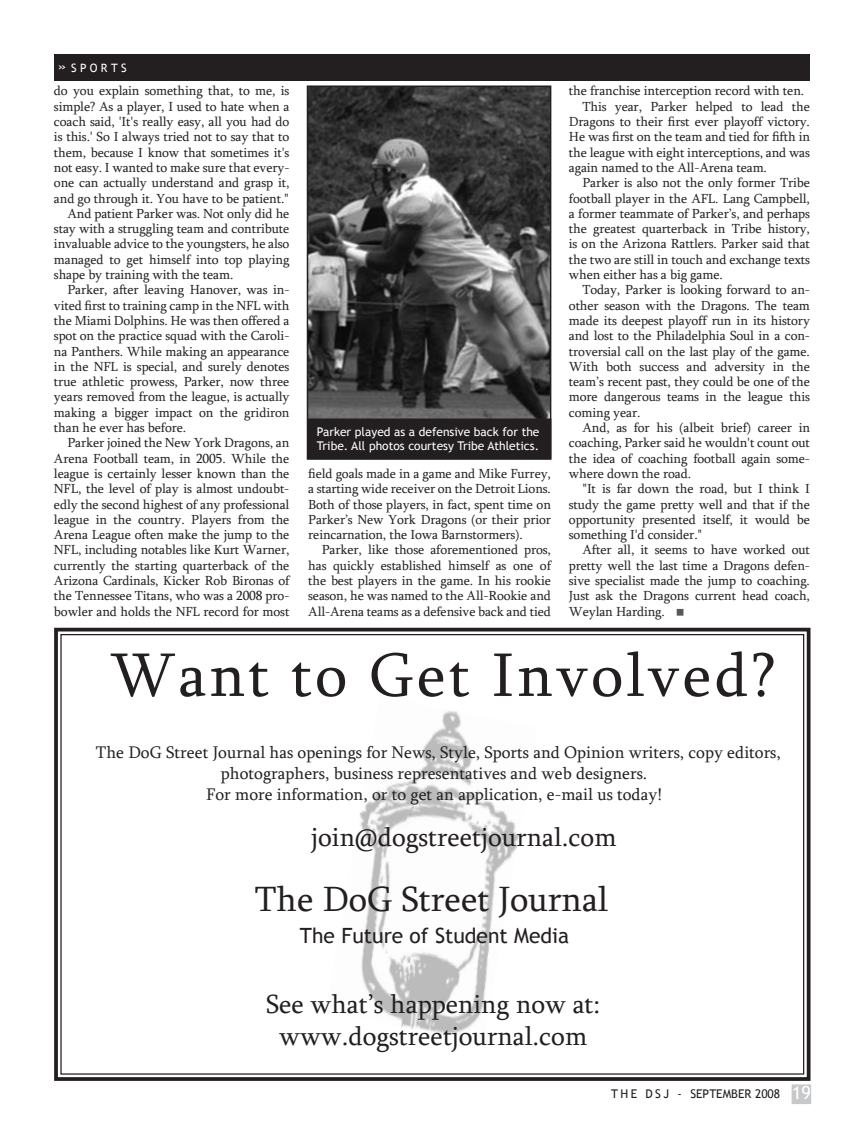
<style>
.page{position:relative;width:864px;height:1134px;background:#fff}
.page>*{position:absolute;margin:0;border:0;box-sizing:border-box;transform-origin:0 0}
.t1{font:63px "Sylfaen";letter-spacing:.05em;color:#231f20}
.t2{font:36px "Sylfaen";color:#231f20}
.t3{font:27px/32.4px "Sylfaen";color:#231f20;text-align:center}
.t4{font:21px "Trebuchet MS";color:#231f20}
.t5{font:17.25px/20.7px "Sylfaen";color:#231f20;text-align:center}
.t6{font:13.5px/15.3px "Sylfaen";letter-spacing:-.01em;color:#231f20;text-align:justify}
.t7{font:12px/14.4px "Trebuchet MS";color:#fff}
.t8{font:12px "Trebuchet MS";color:#231f20}
.t9{font:11.55px "Trebuchet MS";letter-spacing:.285em;color:#fff}
.s1{font-size:16.5px}
.s2{font-size:18px;color:#fff}
</style>
<div class="page">
<div style="left:792px;top:1085px;width:18px;height:18px;background:#c6c8ca"></div>
<div style="left:792px;top:1085px;width:19px;height:19px;border:1px solid #c6c8ca"></div>
<div style="left:55px;top:55px;width:754px;height:25px;background:#231f20"></div>
<div style="left:54px;top:54px;width:756px;height:27px;border:1px solid #231f20"></div>
<svg style="left:54px;top:627px;width:757px;height:454px"></svg>
<img style="left:309px;top:88px;width:240px;height:330px">
<div style="left:307px;top:86px;width:244px;height:374px;border:1px solid #231f20"></div>
<div style="left:308px;top:419px;width:243px;height:40px;background:#231f20"></div>
<div style="left:307px;top:418px;width:244px;height:41px;border:1px solid #231f20"></div>
<div style="left:677px;top:609px;width:6px;height:7px;border:1px solid #58595b"></div>
<p class="t9" style="left:58px;top:64px;width:70px"><span class="s1">»</span> SPORTS</p>
<p class="t6" style="left:54px;top:85px;width:237px">do you explain something that, to me, is</p>
<p class="t6" style="left:54px;top:100px;width:237px">simple? As a player, I used to hate when a</p>
<p class="t6" style="left:54px;top:115px;width:237px">coach said, 'It's really easy, all you had do</p>
<p class="t6" style="left:54px;top:130px;width:237px">is this.' So I always tried not to say that to</p>
<p class="t6" style="left:54px;top:146px;width:237px">them, because I know that sometimes it's</p>
<p class="t6" style="left:54px;top:161px;width:237px">not easy. I wanted to make sure that every-</p>
<p class="t6" style="left:54px;top:176px;width:237px">one can actually understand and grasp it,</p>
<p class="t6" style="left:54px;top:192px;width:236px">and go through it. You have to be patient."</p>
<p class="t6" style="left:67px;top:207px;width:223px">And patient Parker was. Not only did he</p>
<p class="t6" style="left:54px;top:222px;width:237px">stay with a struggling team and contribute</p>
<p class="t6" style="left:54px;top:238px;width:237px">invaluable advice to the youngsters, he also</p>
<p class="t6" style="left:54px;top:253px;width:237px">managed to get himself into top playing</p>
<p class="t6" style="left:54px;top:268px;width:181px">shape by training with the team.</p>
<p class="t6" style="left:67px;top:283px;width:223px">Parker, after leaving Hanover, was in-</p>
<p class="t6" style="left:54px;top:299px;width:237px">vited first to training camp in the NFL with</p>
<p class="t6" style="left:54px;top:314px;width:237px">the Miami Dolphins. He was then offered a</p>
<p class="t6" style="left:54px;top:329px;width:237px">spot on the practice squad with the Caroli-</p>
<p class="t6" style="left:54px;top:345px;width:237px">na Panthers. While making an appearance</p>
<p class="t6" style="left:54px;top:360px;width:237px">in the NFL is special, and surely denotes</p>
<p class="t6" style="left:54px;top:375px;width:237px">true athletic prowess, Parker, now three</p>
<p class="t6" style="left:54px;top:391px;width:237px">years removed from the league, is actually</p>
<p class="t6" style="left:54px;top:406px;width:237px">making a bigger impact on the gridiron</p>
<p class="t6" style="left:54px;top:421px;width:134px">than he ever has before.</p>
<p class="t6" style="left:67px;top:436px;width:223px">Parker joined the New York Dragons, an</p>
<p class="t6" style="left:54px;top:452px;width:237px">Arena Football team, in 2005. While the</p>
<p class="t6" style="left:54px;top:467px;width:237px">league is certainly lesser known than the</p>
<p class="t6" style="left:54px;top:482px;width:237px">NFL, the level of play is almost undoubt-</p>
<p class="t6" style="left:54px;top:498px;width:237px">edly the second highest of any professional</p>
<p class="t6" style="left:54px;top:513px;width:237px">league in the country. Players from the</p>
<p class="t6" style="left:54px;top:528px;width:237px">Arena League often make the jump to the</p>
<p class="t6" style="left:54px;top:544px;width:237px">NFL, including notables like Kurt Warner,</p>
<p class="t6" style="left:54px;top:559px;width:237px">currently the starting quarterback of the</p>
<p class="t6" style="left:54px;top:574px;width:237px">Arizona Cardinals, Kicker Rob Bironas of</p>
<p class="t6" style="left:54px;top:589px;width:237px">the Tennessee Titans, who was a 2008 pro-</p>
<p class="t6" style="left:54px;top:605px;width:237px">bowler and holds the NFL record for most</p>
<p class="t7" style="left:317px;top:425px;width:224px">Parker played as a defensive back for the<br>Tribe. All photos courtesy Tribe Athletics.</p>
<p class="t6" style="left:308px;top:467px;width:244px">field goals made in a game and Mike Furrey, a starting wide receiver on the Detroit Lions.<br>Both of those players, in fact, spent time on Parker’s New York Dragons (or their prior reincarnation, the Iowa Barnstormers).</p>
<p class="t6" style="left:308px;top:544px;width:244px;text-indent:14px">Parker, like those aforementioned pros, has quickly established himself as one of the best players in the game. In his rookie season, he was named to the All-Rookie and All-Arena teams as a defensive back and tied</p>
<p class="t6" style="left:569px;top:85px;width:237px">the franchise interception record with ten.</p>
<p class="t6" style="left:582px;top:100px;width:229px">This year, Parker helped to lead the</p>
<p class="t6" style="left:569px;top:115px;width:243px">Dragons to their first ever playoff victory.</p>
<p class="t6" style="left:569px;top:130px;width:243px">He was first on the team and tied for fifth in</p>
<p class="t6" style="left:569px;top:146px;width:243px">the league with eight interceptions, and was</p>
<p class="t6" style="left:569px;top:161px;width:200px">again named to the All-Arena team.</p>
<p class="t6" style="left:582px;top:176px;width:229px">Parker is also not the only former Tribe</p>
<p class="t6" style="left:569px;top:192px;width:243px">football player in the AFL. Lang Campbell,</p>
<p class="t6" style="left:569px;top:207px;width:243px">a former teammate of Parker’s, and perhaps</p>
<p class="t6" style="left:569px;top:222px;width:243px">the greatest quarterback in Tribe history,</p>
<p class="t6" style="left:569px;top:238px;width:243px">is on the Arizona Rattlers. Parker said that</p>
<p class="t6" style="left:569px;top:253px;width:243px">the two are still in touch and exchange texts</p>
<p class="t6" style="left:569px;top:268px;width:155px">when either has a big game.</p>
<p class="t6" style="left:582px;top:283px;width:229px">Today, Parker is looking forward to an-</p>
<p class="t6" style="left:569px;top:299px;width:243px">other season with the Dragons. The team</p>
<p class="t6" style="left:569px;top:314px;width:243px">made its deepest playoff run in its history</p>
<p class="t6" style="left:569px;top:329px;width:243px">and lost to the Philadelphia Soul in a con-</p>
<p class="t6" style="left:569px;top:345px;width:243px">troversial call on the last play of the game.</p>
<p class="t6" style="left:569px;top:360px;width:243px">With both success and adversity in the</p>
<p class="t6" style="left:569px;top:375px;width:243px">team’s recent past, they could be one of the</p>
<p class="t6" style="left:569px;top:391px;width:243px">more dangerous teams in the league this</p>
<p class="t6" style="left:569px;top:406px;width:73px">coming year.</p>
<p class="t6" style="left:582px;top:421px;width:229px">And, as for his (albeit brief) career in</p>
<p class="t6" style="left:569px;top:436px;width:243px">coaching, Parker said he wouldn't count out</p>
<p class="t6" style="left:569px;top:452px;width:243px">the idea of coaching football again some-</p>
<p class="t6" style="left:569px;top:467px;width:124px">where down the road.</p>
<p class="t6" style="left:582px;top:482px;width:229px">"It is far down the road, but I think I</p>
<p class="t6" style="left:569px;top:498px;width:243px">study the game pretty well and that if the</p>
<p class="t6" style="left:569px;top:513px;width:243px">opportunity presented itself, it would be</p>
<p class="t6" style="left:569px;top:528px;width:135px">something I'd consider."</p>
<p class="t6" style="left:582px;top:544px;width:229px">After all, it seems to have worked out</p>
<p class="t6" style="left:569px;top:559px;width:243px">pretty well the last time a Dragons defen-</p>
<p class="t6" style="left:569px;top:574px;width:243px">sive specialist made the jump to coaching.</p>
<p class="t6" style="left:569px;top:589px;width:243px">Just ask the Dragons current head coach,</p>
<p class="t6" style="left:569px;top:605px;width:97px">Weylan Harding.</p>
<h1 class="t1" style="left:110px;top:649px;width:667px">Want to Get Involved?</h1>
<p class="t5" style="left:96px;top:744px;width:686px">The DoG Street Journal has openings for News, Style, Sports and Opinion writers, copy editors, photographers, business representatives and web designers.<br>For more information, or to get an application, e-mail us today!</p>
<h3 class="t3" style="left:311px;top:824px;width:307px">join@dogstreetjournal.com</h3>
<h2 class="t2" style="left:255px;top:884px;width:355px">The DoG Street Journal</h2>
<h3 class="t4" style="left:300px;top:927px;width:271px">The Future of Student Media</h3>
<h3 class="t3" style="left:266px;top:990px;width:336px">See what’s happening now at: www.dogstreetjournal.com</h3>
<p class="t8" style="left:611px;top:1090px;width:201px">T H E D S J - SEPTEMBER 2008 <span class="s2">19</span></p>
</div>
